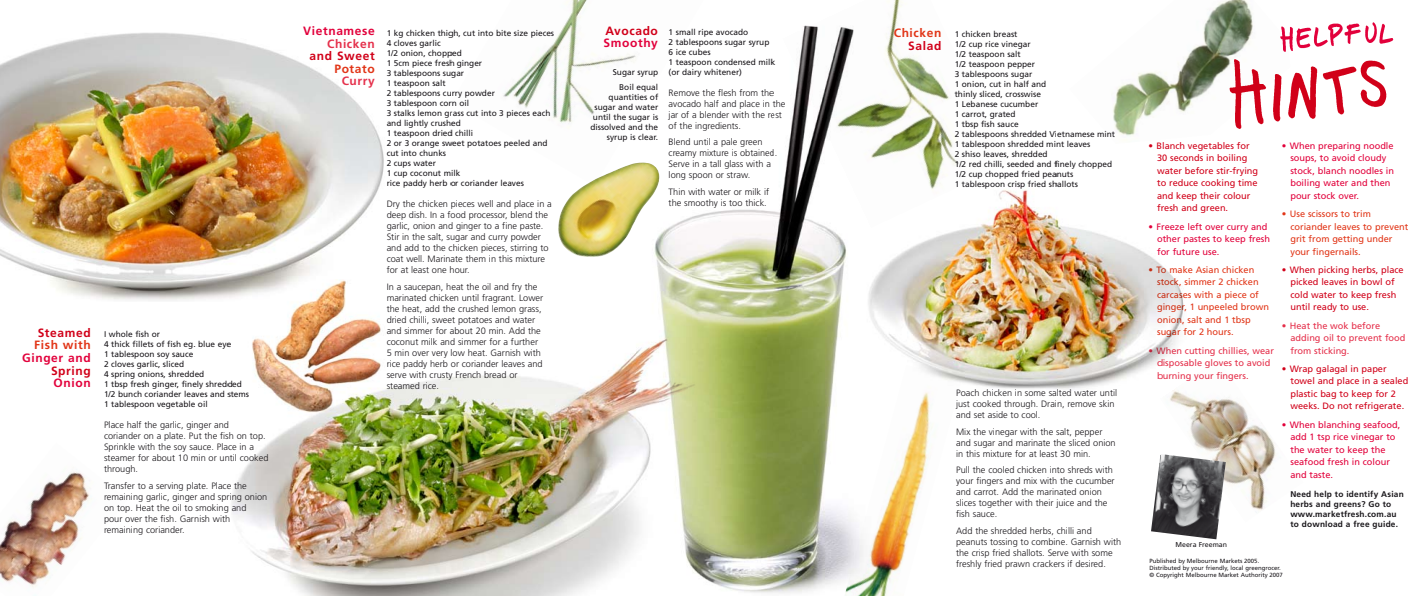
<style>
.page{position:relative;width:1418px;height:596px;background:#fff}
.page>*{position:absolute;margin:0;border:0;box-sizing:border-box;transform-origin:0 0}
.t1{font:700 12px "Frutiger";letter-spacing:.05em;color:#d10019}
.t2{font:700 12px "Frutiger";letter-spacing:.05em;color:#e2003b}
.t3{font:700 12px "Frutiger";letter-spacing:.05em;color:#e13517}
.t4{font:700 12px "Frutiger";letter-spacing:.05em;color:#e5304b}
.t5{font:300 9.2px/11px "Frutiger";color:#1a171b}
.t6{font:9.2px/12.5px "Frutiger";color:#d10019}
.t7{font:9.2px/12.5px "Frutiger";color:#e2003b}
.t8{font:9.2px/12.5px "Frutiger";color:#e13517}
.t9{font:9.2px/12.5px "Frutiger";color:#e5304b}
.t10{font:8.3px/10px "Frutiger";color:#1a171b}
.t11{font:700 8.3px/10px "Frutiger";letter-spacing:.025em;color:#1a171b}
.t12{font:7px "Frutiger";color:#1a171b}
.t13{font:6px/7.2px "Frutiger";color:#1a171b}
</style>
<div class="page">
<hr style="left:1417px;top:0;width:1px;height:595px;background:#1a171b">
<hr style="left:0;top:595px;width:1417px;height:1px;background:#1a171b">
<img style="left:1301px;top:63px;width:86px;height:56px">
<img style="left:1301px;top:22px;width:93px;height:41px">
<img style="left:656px;top:209px;width:191px;height:384px">
<img style="left:0;top:32px;width:384px;height:269px">
<img style="left:231px;top:330px;width:466px;height:265px">
<img style="left:868px;top:184px;width:316px;height:205px">
<img style="left:0;top:472px;width:90px;height:115px">
<img style="left:1160px;top:358px;width:116px;height:155px">
<svg style="left:772px;top:199px;width:234px;height:33px"></svg>
<img style="left:782px;top:0;width:224px;height:227px">
<img style="left:843px;top:365px;width:118px;height:230px">
<img style="left:558px;top:186px;width:101px;height:72px">
<img style="left:503px;top:0;width:157px;height:186px">
<svg style="left:1069px;top:26px;width:232px;height:159px"></svg>
<img style="left:1069px;top:0;width:221px;height:144px">
<img style="left:1151px;top:453px;width:74px;height:86px">
<svg style="left:228px;top:279px;width:184px;height:138px"></svg>
<img style="left:242px;top:279px;width:150px;height:138px">
<h1 class="t1" style="left:38px;top:325px;width:54px">Steamed</h1>
<h1 class="t3" style="left:34px;top:338px;width:58px">Fish with</h1>
<h1 class="t2" style="left:22px;top:350px;width:70px">Ginger and</h1>
<h1 class="t1" style="left:51px;top:363px;width:41px">Spring</h1>
<h1 class="t2" style="left:54px;top:375px;width:39px">Onion</h1>
<p class="t10" style="left:104px;top:329px;width:147px">I whole fish or<br>4 thick fillets of fish eg. blue eye<br>1 tablespoon soy sauce<br>2 cloves garlic, sliced<br>4 spring onions, shredded<br>1 tbsp fresh ginger, finely shredded<br>1/2 bunch coriander leaves and stems<br>1 tablespoon vegetable oil</p>
<p class="t5" style="left:104px;top:419px;width:166px">Place half the garlic, ginger and<br>coriander on a plate. Put the fish on top.<br>Sprinkle with the soy sauce. Place in a steamer for about 10 min or until cooked through.</p>
<p class="t5" style="left:104px;top:480px;width:165px">Transfer to a serving plate. Place the remaining garlic, ginger and spring onion on top. Heat the oil to smoking and<br>pour over the fish. Garnish with remaining coriander.</p>
<h1 class="t2" style="left:303px;top:24px;width:73px">Vietnamese</h1>
<h1 class="t4" style="left:327px;top:37px;width:49px">Chicken</h1>
<h1 class="t1" style="left:309px;top:49px;width:67px">and Sweet</h1>
<h1 class="t3" style="left:334px;top:62px;width:42px">Potato</h1>
<h1 class="t4" style="left:342px;top:74px;width:35px">Curry</h1>
<p class="t10" style="left:387px;top:28px;width:169px">1 kg chicken thigh, cut into bite size pieces<br>4 cloves garlic<br>1/2 onion, chopped<br>1 5cm piece fresh ginger<br>3 tablespoons sugar<br>1 teaspoon salt<br>2 tablespoons curry powder<br>3 tablespoon corn oil<br>3 stalks lemon grass cut into 3 pieces each and lightly crushed<br>1 teaspoon dried chilli<br>2 or 3 orange sweet potatoes peeled and cut into chunks<br>2 cups water<br>1 cup coconut milk<br>rice paddy herb or coriander leaves</p>
<p class="t5" style="left:387px;top:198px;width:167px">Dry the chicken pieces well and place in a deep dish. In a food processor, blend the garlic, onion and ginger to a fine paste.<br>Stir in the salt, sugar and curry powder and add to the chicken pieces, stirring to coat well. Marinate them in this mixture for at least one hour.</p>
<p class="t5" style="left:387px;top:281px;width:158px">In a saucepan, heat the oil and fry the marinated chicken until fragrant. Lower the heat, add the crushed lemon grass, dried chilli, sweet potatoes and water and simmer for about 20 min. Add the coconut milk and simmer for a further 5 min over very low heat. Garnish with rice paddy herb or coriander leaves and serve with crusty French bread or steamed rice.</p>
<h1 class="t1" style="left:605px;top:23px;width:54px">Avocado</h1>
<h1 class="t2" style="left:603px;top:36px;width:56px">Smoothy</h1>
<p class="t10" style="left:613px;top:64px;width:47px;line-height:15.7px;text-align:right">Sugar syrup<br>Boil equal</p>
<p class="t10" style="left:590px;top:92px;width:69px;text-align:right">quantities of sugar and water until the sugar is dissolved and the syrup is clear.</p>
<p class="t10" style="left:668px;top:27px;width:108px">1 small ripe avocado<br>2 tablespoons sugar syrup<br>6 ice cubes<br>1 teaspoon condensed milk (or dairy whitener)</p>
<p class="t5" style="left:668px;top:87px;width:118px">Remove the flesh from the avocado half and place in the jar of a blender with the rest of the ingredients.</p>
<p class="t5" style="left:668px;top:137px;width:110px">Blend until a pale green creamy mixture is obtained.<br>Serve in a tall glass with a long spoon or straw.</p>
<p class="t5" style="left:668px;top:186px;width:102px">Thin with water or milk if the smoothy is too thick.</p>
<h1 class="t3" style="left:893px;top:26px;width:49px">Chicken</h1>
<h1 class="t1" style="left:908px;top:38px;width:35px">Salad</h1>
<p class="t10" style="left:954px;top:29px;width:162px">1 chicken breast<br>1/2 cup rice vinegar<br>1/2 teaspoon salt<br>1/2 teaspoon pepper<br>3 tablespoons sugar<br>1 onion, cut in half and<br>thinly sliced, crosswise<br>1 Lebanese cucumber<br>1 carrot, grated<br>1 tbsp fish sauce<br>2 tablespoons shredded Vietnamese mint<br>1 tablespoon shredded mint leaves<br>2 shiso leaves, shredded<br>1/2 red chilli, seeded and finely chopped<br>1/2 cup chopped fried peanuts<br>1 tablespoon crisp fried shallots</p>
<p class="t5" style="left:956px;top:387px;width:163px">Poach chicken in some salted water until just cooked through. Drain, remove skin and set aside to cool.</p>
<p class="t5" style="left:956px;top:426px;width:161px">Mix the vinegar with the salt, pepper and sugar and marinate the sliced onion in this mixture for at least 30 min.</p>
<p class="t5" style="left:956px;top:464px;width:160px">Pull the cooled chicken into shreds with your fingers and mix with the cucumber and carrot. Add the marinated onion slices together with their juice and the fish sauce.</p>
<p class="t5" style="left:956px;top:525px;width:167px">Add the shredded herbs, chilli and peanuts tossing to combine. Garnish with the crisp fried shallots. Serve with some freshly fried prawn crackers if desired.</p>
<p class="t6" style="left:1157px;top:139px;width:103px;text-indent:-9px">• Blanch vegetables for<br>30 seconds in boiling water before stir-frying to reduce cooking time and keep their colour fresh and green.</p>
<p class="t7" style="left:1157px;top:220px;width:115px;text-indent:-9px">• Freeze left over curry and other pastes to keep fresh for future use.</p>
<p class="t8" style="left:1157px;top:263px;width:113px;text-indent:-9px">• To make Asian chicken stock, simmer 2 chicken carcases with a piece of ginger, 1 unpeeled brown onion, salt and 1 tbsp sugar for 2 hours.</p>
<p class="t9" style="left:1157px;top:344px;width:118px;text-indent:-9px">• When cutting chillies, wear disposable gloves to avoid burning your fingers.</p>
<p class="t12" style="left:1175px;top:540px;width:53px">Meera Freeman</p>
<p class="t7" style="left:1290px;top:139px;width:105px;text-indent:-9px">• When preparing noodle soups, to avoid cloudy stock, blanch noodles in boiling water and then pour stock over.</p>
<p class="t8" style="left:1290px;top:207px;width:119px;text-indent:-9px">• Use scissors to trim coriander leaves to prevent grit from getting under your fingernails.</p>
<p class="t6" style="left:1290px;top:263px;width:115px;text-indent:-9px">• When picking herbs, place picked leaves in bowl of cold water to keep fresh until ready to use.</p>
<p class="t9" style="left:1290px;top:319px;width:117px;text-indent:-9px">• Heat the wok before adding oil to prevent food from sticking.</p>
<p class="t6" style="left:1290px;top:362px;width:119px;text-indent:-9px">• Wrap galagal in paper towel and place in a sealed plastic bag to keep for 2 weeks. Do not refrigerate.</p>
<p class="t7" style="left:1290px;top:418px;width:111px;text-indent:-9px">• When blanching seafood, add 1 tsp rice vinegar to the water to keep the seafood fresh in colour and taste.</p>
<p class="t11" style="left:1290px;top:489px;width:115px">Need help to identify Asian herbs and greens? Go to www.marketfresh.com.au to download a free guide.</p>
<p class="t13" style="left:1149px;top:556px;width:135px">Published by Melbourne Markets 2005.<br>Distributed by your friendly, local greengrocer. © Copyright Melbourne Market Authority 2007</p>
</div>
